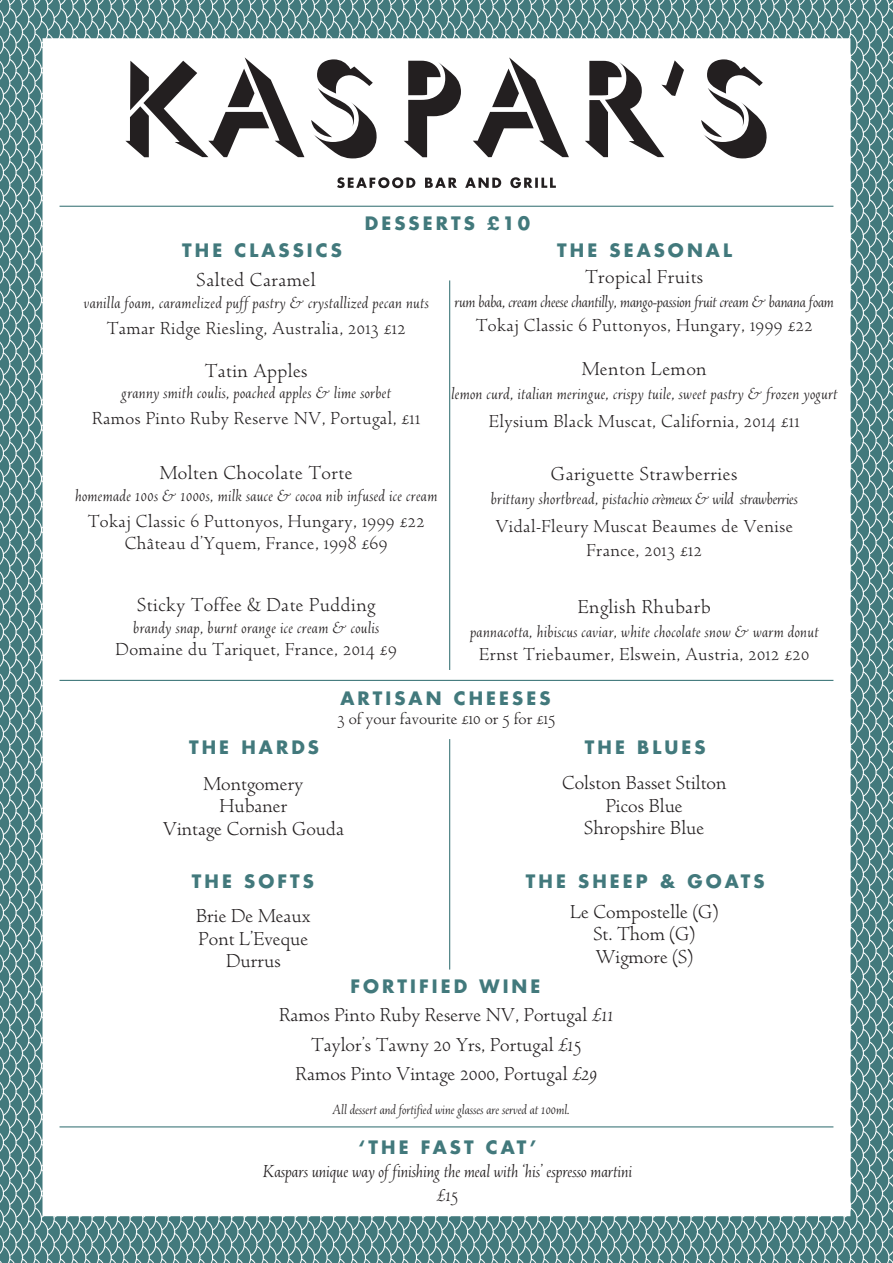
<style>
.page{position:relative;width:893px;height:1263px;background:#fff}
.page>*{position:absolute;margin:0;border:0;box-sizing:border-box;transform-origin:0 0}
.t1{font:300 21px/22.5px "Spira";color:#231f20;text-align:center}
.t2{font:300 21px "Spira";letter-spacing:.02em;color:#231f20}
.t3{font:300 19.5px/21.8px "Spira";letter-spacing:.02em;color:#231f20;text-align:center}
.t4{font:italic 300 19.5px/23.4px "Spira";color:#231f20;text-align:center}
.t5{font:italic 300 18px "Spira";letter-spacing:.02em;color:#231f20}
.t6{font:700 18px "Futura";letter-spacing:.17em;color:#42797c}
.t7{font:italic 300 18px "Spira";letter-spacing:-.01em;color:#231f20}
.t8{font:300 18px "Spira";color:#231f20}
.t9{font:italic 300 15px "Spira";color:#231f20}
.s1{font-style:italic}
</style>
<div class="page">
<img style="left:0;top:0;width:893px;height:1263px">
<div style="left:43px;top:39px;width:807px;height:1177px;background:#fff"></div>
<svg style="left:404px;top:61px;width:57px;height:96px"></svg>
<svg style="left:473px;top:57px;width:96px;height:100px"></svg>
<svg style="left:311px;top:59px;width:66px;height:99px"></svg>
<svg style="left:701px;top:59px;width:66px;height:99px"></svg>
<svg style="left:585px;top:60px;width:99px;height:97px"></svg>
<svg style="left:125px;top:57px;width:179px;height:100px"></svg>
<svg style="left:337px;top:177px;width:219px;height:11px"></svg>
<hr style="left:60px;top:206px;width:773px;height:1px;background:#42797c">
<hr style="left:60px;top:680px;width:773px;height:1px;background:#42797c">
<hr style="left:60px;top:1126px;width:773px;height:1px;background:#42797c">
<hr style="left:449px;top:280px;width:1px;height:390px;background:#42797c">
<hr style="left:449px;top:739px;width:1px;height:230px;background:#42797c">
<p class="t6" style="left:365px;top:211px;width:167px">DESSERTS £10</p>
<p class="t6" style="left:182px;top:239px;width:161px">THE CLASSICS</p>
<p class="t6" style="left:557px;top:239px;width:176px">THE SEASONAL</p>
<p class="t2" style="left:197px;top:269px;width:121px">Salted Caramel</p>
<p class="t5" style="left:84px;top:293px;width:346px">vanilla foam, caramelized puff pastry &amp; crystallized pecan nuts</p>
<p class="t3" style="left:107px;top:318px;width:301px">Tamar Ridge Riesling, Australia, 2013 £12</p>
<p class="t2" style="left:205px;top:360px;width:104px">Tatin Apples</p>
<p class="t5" style="left:122px;top:384px;width:271px">granny smith coulis, poached apples &amp; lime sorbet</p>
<p class="t3" style="left:92px;top:409px;width:330px">Ramos Pinto Ruby Reserve NV, Portugal, £11</p>
<p class="t2" style="left:160px;top:463px;width:194px">Molten Chocolate Torte</p>
<p class="t5" style="left:75px;top:487px;width:364px">homemade 100s &amp; 1000s, milk sauce &amp; cocoa nib infused ice cream</p>
<p class="t3" style="left:88px;top:511px;width:338px">Tokaj Classic 6 Puttonyos, Hungary, 1999 £22<br>Château d’Yquem, France, 1998 £69</p>
<p class="t2" style="left:585px;top:266px;width:120px">Tropical Fruits</p>
<p class="t7" style="left:455px;top:292px;width:381px">rum baba, cream cheese chantilly, mango-passion fruit cream &amp; banana foam</p>
<p class="t3" style="left:476px;top:315px;width:338px">Tokaj Classic 6 Puttonyos, Hungary, 1999 £22</p>
<p class="t1" style="left:582px;top:359px;width:127px">Menton Lemon</p>
<p class="t5" style="left:451px;top:385px;width:388px">lemon curd, italian meringue, crispy tuile, sweet pastry &amp; frozen yogurt</p>
<p class="t3" style="left:489px;top:412px;width:313px">Elysium Black Muscat, California, 2014 £11</p>
<p class="t2" style="left:551px;top:463px;width:188px">Gariguette Strawberries</p>
<p class="t5" style="left:491px;top:489px;width:308px">brittany shortbread, pistachio crèmeux &amp; wild strawberries</p>
<p class="t3" style="left:495px;top:515px;width:299px;line-height:23.9px">Vidal-Fleury Muscat Beaumes de Venise<br>France, 2013 £12</p>
<p class="t2" style="left:578px;top:596px;width:134px">English Rhubarb</p>
<p class="t5" style="left:470px;top:622px;width:350px">pannacotta, hibiscus caviar, white chocolate snow &amp; warm donut</p>
<p class="t3" style="left:479px;top:645px;width:331px">Ernst Triebaumer, Elswein, Austria, 2012 £20</p>
<p class="t2" style="left:137px;top:595px;width:240px">Sticky Toffee &amp; Date Pudding</p>
<p class="t5" style="left:133px;top:619px;width:247px">brandy snap, burnt orange ice cream &amp; coulis</p>
<p class="t3" style="left:116px;top:639px;width:283px">Domaine du Tariquet, France, 2014 £9</p>
<p class="t6" style="left:340px;top:686px;width:211px">ARTISAN CHEESES</p>
<p class="t6" style="left:189px;top:735px;width:131px">THE HARDS</p>
<p class="t8" style="left:338px;top:710px;width:219px">3 of your favourite £10 or 5 for £15</p>
<p class="t6" style="left:585px;top:735px;width:122px">THE BLUES</p>
<p class="t1" style="left:204px;top:773px;width:101px">Montgomery</p>
<p class="t1" style="left:219px;top:796px;width:69px">Hubaner</p>
<p class="t1" style="left:163px;top:818px;width:183px">Vintage Cornish Gouda</p>
<p class="t1" style="left:562px;top:773px;width:166px">Colston Basset Stilton<br>Picos Blue</p>
<p class="t1" style="left:584px;top:818px;width:122px">Shropshire Blue</p>
<p class="t6" style="left:192px;top:869px;width:124px">THE SOFTS</p>
<p class="t6" style="left:526px;top:869px;width:240px">THE SHEEP &amp; GOATS</p>
<p class="t1" style="left:570px;top:901px;width:150px">Le Compostelle (G)</p>
<p class="t1" style="left:593px;top:924px;width:103px">St. Thom (G)</p>
<p class="t1" style="left:595px;top:946px;width:99px">Wigmore (S)</p>
<p class="t1" style="left:279px;top:1005px;width:336px">Ramos Pinto Ruby Reserve NV, Portugal <span class="s1">£11</span></p>
<p class="t1" style="left:311px;top:1034px;width:272px">Taylor’s Tawny 20 Yrs, Portugal <span class="s1">£15</span></p>
<p class="t1" style="left:296px;top:1064px;width:303px">Ramos Pinto Vintage 2000, Portugal <span class="s1">£29</span></p>
<p class="t1" style="left:196px;top:906px;width:116px">Brie De Meaux</p>
<p class="t1" style="left:199px;top:928px;width:111px">Pont L’Eveque</p>
<p class="t1" style="left:226px;top:951px;width:56px">Durrus</p>
<p class="t6" style="left:350px;top:974px;width:192px">FORTIFIED WINE</p>
<p class="t9" style="left:333px;top:1102px;width:239px">All dessert and fortified wine glasses are served at 100ml.</p>
<p class="t6" style="left:359px;top:1135px;width:179px">‘THE FAST CAT’</p>
<p class="t4" style="left:263px;top:1160px;width:370px">Kaspars unique way of finishing the meal with ‘his’ espresso martini £15</p>
</div>
